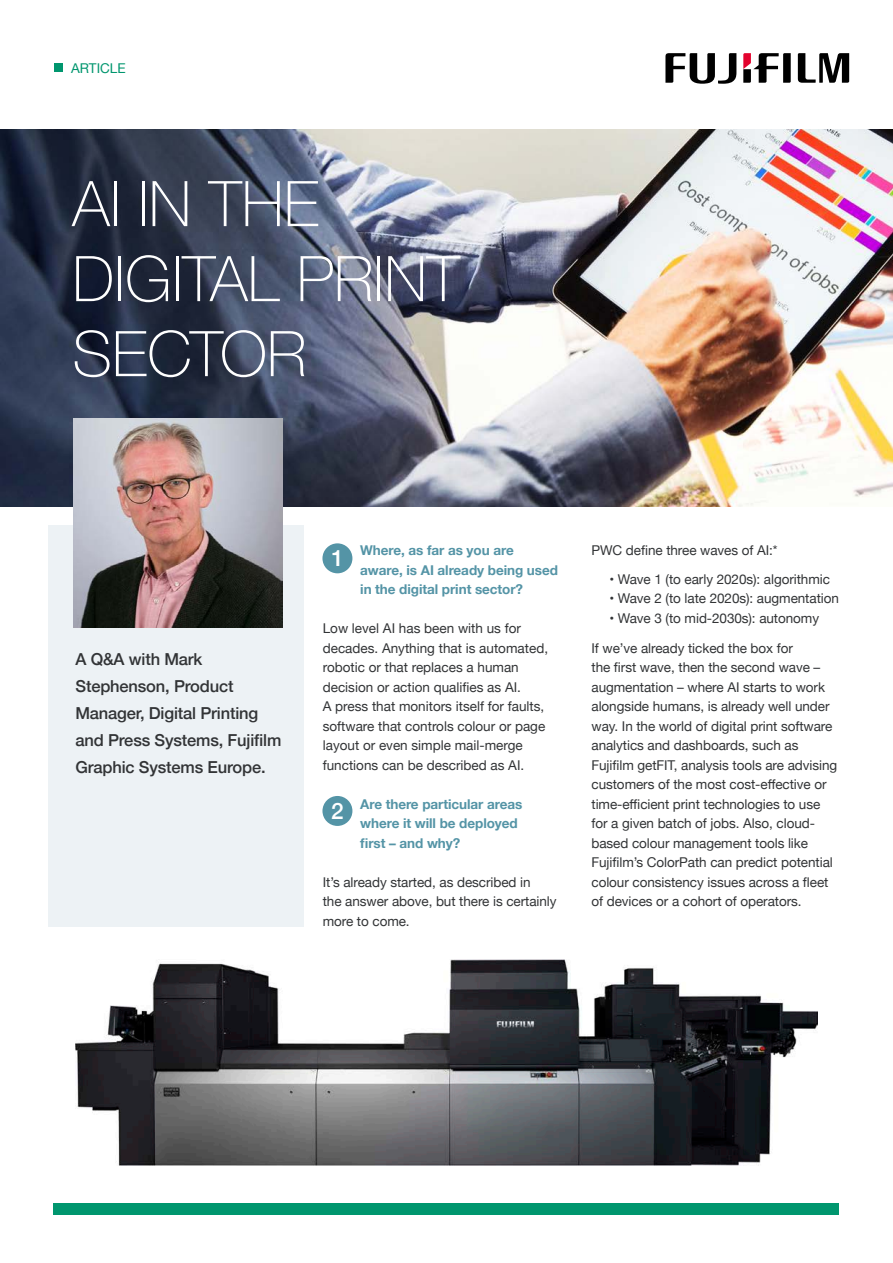
<style>
.page{position:relative;width:893px;height:1263px;background:#fff}
.page>*{position:absolute;margin:0;border:0;box-sizing:border-box;transform-origin:0 0}
.t1{font:100 63px/75px "Helvetica Neue";color:#fff}
.t2{font:500 22.5px "Helvetica Neue";color:#fff}
.t3{font:500 16.5px/27px "Helvetica Neue";letter-spacing:-.01em;color:#323436}
.t4{font:13.5px/19.5px "Helvetica Neue";letter-spacing:-.005em;color:#323436}
.t5{font:700 13.5px/19.5px "Helvetica Neue";letter-spacing:-.005em;color:#5494a6}
.t6{font:13.5px "Helvetica Neue";color:#00966e}
</style>
<div class="page">
<img style="left:0;top:130px;width:893px;height:376px">
<div style="left:55px;top:64px;width:8px;height:8px;background:#00966e"></div>
<svg style="left:798px;top:53px;width:51px;height:30px"></svg>
<svg style="left:665px;top:53px;width:71px;height:31px"></svg>
<svg style="left:743px;top:53px;width:48px;height:30px"></svg>
<div style="left:53px;top:1203px;width:786px;height:12px;background:#00966e"></div>
<div style="left:49px;top:525px;width:255px;height:402px;background:#edf2f5"></div>
<img style="left:73px;top:419px;width:209px;height:209px">
<div style="left:322px;top:543px;width:30px;height:30px;background:#5494a6;border-radius:50%"></div>
<img style="left:76px;top:959px;width:742px;height:207px">
<div style="left:322px;top:796px;width:30px;height:30px;background:#5494a6;border-radius:50%"></div>
<p class="t6" style="left:71px;top:59px;width:56px">ARTICLE</p>
<p class="t1" style="left:72px;top:163px;width:389px">AI IN THE<br>DIGITAL PRINT<br>SECTOR</p>
<p class="t3" style="left:75px;top:644px;width:207px">A Q&amp;A with Mark<br>Stephenson, Product<br>Manager, Digital Printing and Press Systems, Fujifilm<br>Graphic Systems Europe.</p>
<p class="t5" style="left:360px;top:541px;width:199px">Where, as far as you are aware, is AI already being used in the digital print sector?</p>
<p class="t4" style="left:323px;top:620px;width:227px">Low level AI has been with us for decades. Anything that is automated, robotic or that replaces a human decision or action qualifies as AI.<br>A press that monitors itself for faults, software that controls colour or page layout or even simple mail-merge functions can be described as AI.</p>
<p class="t5" style="left:360px;top:795px;width:164px">Are there particular areas where it will be deployed first – and why?</p>
<p class="t4" style="left:323px;top:873px;width:235px">It’s already started, as described in<br>the answer above, but there is certainly more to come.</p>
<p class="t2" style="left:331px;top:540px;width:14px">1</p>
<p class="t2" style="left:331px;top:792px;width:14px">2</p>
<p class="t4" style="left:591px;top:541px;width:188px">PWC define three waves of AI:*</p>
<p class="t4" style="left:609px;top:570px;width:222px">• Wave 1 (to early 2020s): algorithmic</p>
<p class="t4" style="left:609px;top:589px;width:231px">• Wave 2 (to late 2020s): augmentation</p>
<p class="t4" style="left:609px;top:609px;width:211px">• Wave 3 (to mid-2030s): autonomy</p>
<p class="t4" style="left:591px;top:639px;width:247px">If we’ve already ticked the box for<br>the first wave, then the second wave – augmentation – where AI starts to work alongside humans, is already well under way. In the world of digital print software analytics and dashboards, such as Fujifilm getFIT, analysis tools are advising customers of the most cost-effective or time-efficient print technologies to use for a given batch of jobs. Also, cloud&shy;based colour management tools like Fujifilm’s ColorPath can predict potential colour consistency issues across a fleet of devices or a cohort of operators.</p>
</div>
